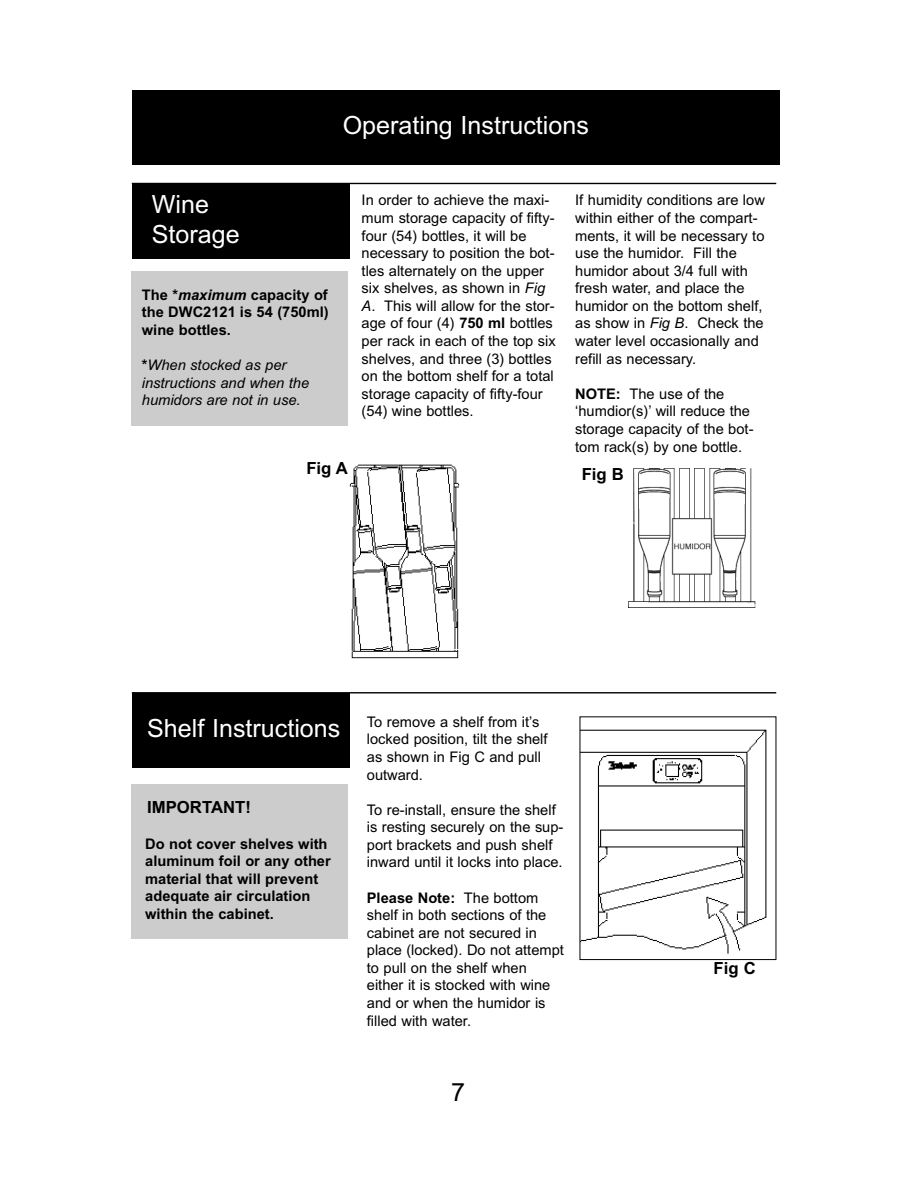
<style>
.page{position:relative;width:918px;height:1188px;background:#fff}
.page>*{position:absolute;margin:0;border:0;box-sizing:border-box;transform-origin:0 0}
.t1{font:25.05px/30.2px "Arial";color:#fff}
.t2{font:25.05px "Arial";color:#000}
.t3{font:700 16.8px "Arial";color:#000}
.t4{font:14.7px/17.5px "Arial";color:#000}
.t5{font:700 14.7px/17.5px "Arial";color:#000;text-align:justify}
.t6{font:italic 14.7px/17.5px "Arial";color:#000}
.s1{font-style:italic}
.s2{font-weight:700;font-style:normal}
.s3{font-weight:700}
.s4{font-size:25.05px;color:#fff}
</style>
<div class="page">
<div style="left:132px;top:91px;width:648px;height:74px;background:#000"></div>
<div style="left:132px;top:184px;width:217px;height:74px;background:#000"></div>
<hr style="left:132px;top:183px;width:644px;height:1px;background:#000">
<div style="left:132px;top:272px;width:216px;height:154px;background:#ccc"></div>
<hr style="left:132px;top:692px;width:644px;height:1px;background:#000">
<img style="left:349px;top:464px;width:110px;height:195px">
<img style="left:628px;top:469px;width:128px;height:138px">
<div style="left:132px;top:693px;width:217px;height:75px;background:#000"></div>
<img style="left:582px;top:729px;width:185px;height:225px">
<div style="left:132px;top:784px;width:216px;height:154px;background:#ccc"></div>
<h1 class="t1" style="left:343px;top:113px;width:248px">Operating Instructions</h1>
<h1 class="t1" style="left:152px;top:191px;width:89px">Wine<br>Storage</h1>
<p class="t5" style="left:142px;top:287px;width:188px">The *<span class="s1">maximum</span> capacity of the DWC2121 is 54 (750ml) wine bottles.</p>
<p class="t6" style="left:142px;top:358px;width:169px"><span class="s2">*</span>When stocked as per instructions and when the humidors are not in use.</p>
<p class="t4" style="left:362px;top:193px;width:196px">In order to achieve the maxi&shy;mum storage capacity of fifty&shy;four (54) bottles, it will be necessary to position the bot&shy;tles alternately on the upper six shelves, as shown in <span class="s1">Fig<br>A</span>. This will allow for the stor&shy;age of four (4) <span class="s3">750 ml</span> bottles per rack in each of the top six shelves, and three (3) bottles on the bottom shelf for a total storage capacity of fifty-four (54) wine bottles.</p>
<p class="t4" style="left:575px;top:193px;width:191px">If humidity conditions are low within either of the compart&shy;ments, it will be necessary to use the humidor. Fill the humidor about 3/4 full with fresh water, and place the humidor on the bottom shelf, as show in <span class="s1">Fig B</span>. Check the water level occasionally and refill as necessary.</p>
<p class="t4" style="left:575px;top:386px;width:180px"><span class="s3">NOTE:</span> The use of the ‘humdior(s)’ will reduce the storage capacity of the bot&shy;tom rack(s) by one bottle.</p>
<p class="t3" style="left:306px;top:462px;width:43px">Fig A</p>
<p class="t3" style="left:582px;top:468px;width:44px">Fig B</p>
<p class="t4" style="left:367px;top:714px;width:182px;text-indent:-220px"><span class="s4">Shelf Instructions</span> To remove a shelf from it’s locked position, tilt the shelf as shown in Fig C and pull outward.</p>
<p class="t4" style="left:367px;top:802px;width:198px">To re-install, ensure the shelf is resting securely on the sup&shy;port brackets and push shelf inward until it locks into place.</p>
<p class="t4" style="left:367px;top:890px;width:199px"><span class="s3">Please Note:</span> The bottom shelf in both sections of the cabinet are not secured in place (locked). Do not attempt to pull on the shelf when either it is stocked with wine and or when the humidor is filled with water.</p>
<p class="t3" style="left:147px;top:800px;width:105px">IMPORTANT!</p>
<p class="t5" style="left:145px;top:836px;width:187px;text-align:left">Do not cover shelves with aluminum foil or any other material that will prevent adequate air circulation within the cabinet.</p>
<h1 class="t2" style="left:451px;top:1083px;width:15px">7</h1>
<p class="t3" style="left:714px;top:962px;width:44px">Fig C</p>
</div>
